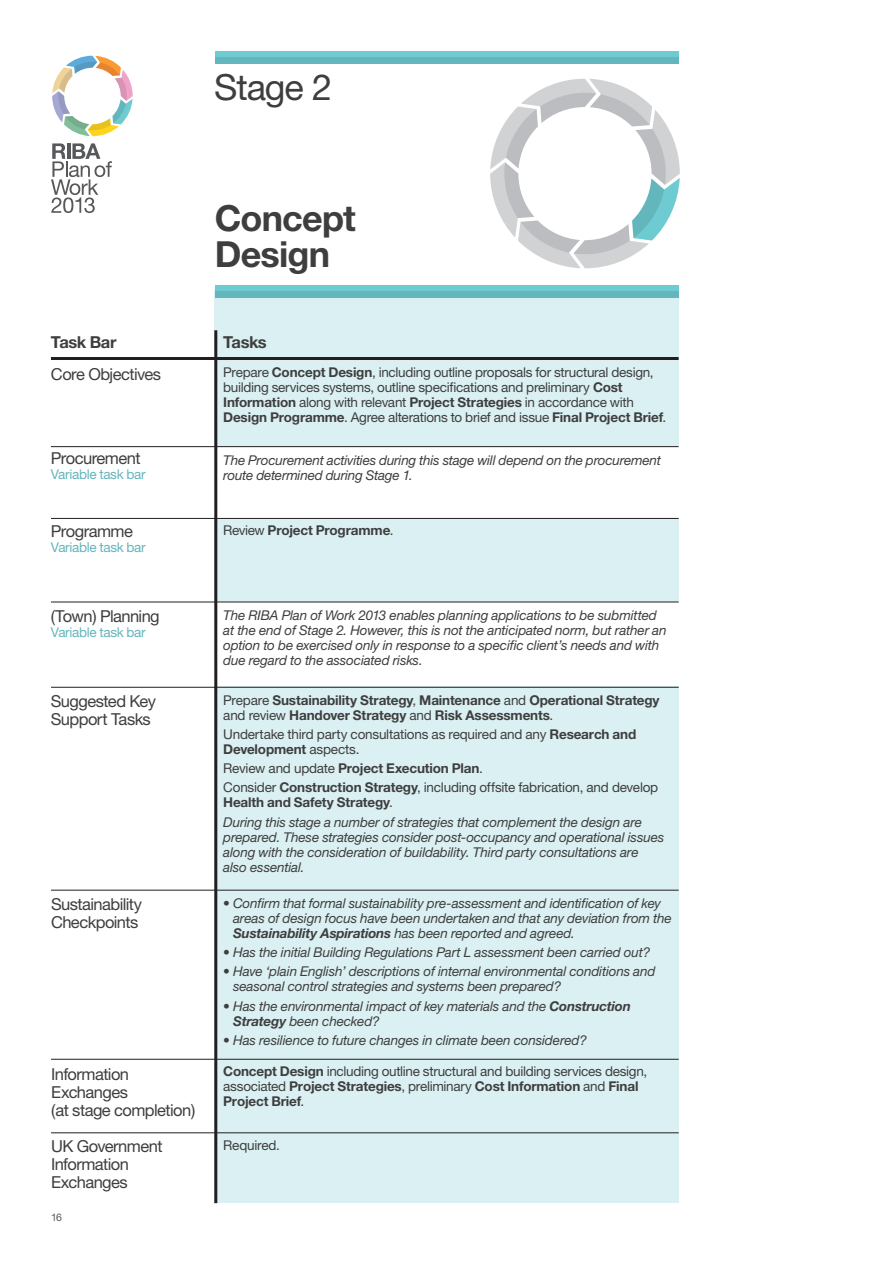
<style>
.page{position:relative;width:893px;height:1263px;background:#fff}
.page>*{position:absolute;margin:0;border:0;box-sizing:border-box;transform-origin:0 0}
.t1{font:700 36px/36px "Helvetica Neue";letter-spacing:-.025em;color:#3e3e3f}
.t2{font:36px "Helvetica Neue";letter-spacing:-.03em;color:#3e3e3f}
.t3{font:16.5px/18px "Helvetica Neue";letter-spacing:-.035em;color:#3e3e3f}
.t4{font:700 16.5px "Helvetica Neue";letter-spacing:-.025em;color:#3e3e3f}
.t5{font:italic 13.5px/15px "Helvetica Neue";letter-spacing:-.01em;color:#3e3e3f}
.t6{font:13.5px/15px "Helvetica Neue";letter-spacing:-.02em;color:#3e3e3f}
.t7{font:700 13.5px/15px "Helvetica Neue";letter-spacing:-.01em;color:#3e3e3f}
.t8{font:13.5px "Helvetica Neue";letter-spacing:-.025em;color:#64b6bd}
.t9{font:10.5px "Helvetica Neue";color:#57585a}
.s1{font-weight:700}
.s2{font-weight:400}
.s3{font-style:normal}
</style>
<div class="page">
<svg style="left:52px;top:56px;width:81px;height:80px"></svg>
<svg style="left:51px;top:143px;width:61px;height:70px"></svg>
<div style="left:214px;top:687px;width:465px;height:516px;background:#dbf0f2"></div>
<div style="left:214px;top:289px;width:465px;height:158px;background:#dbf0f2"></div>
<div style="left:214px;top:518px;width:465px;height:84px;background:#dbf0f2"></div>
<hr style="left:51px;top:357px;width:628px;height:3px;background:#231f20">
<hr style="left:51px;top:446px;width:628px;height:1px;background:#231f20">
<hr style="left:51px;top:602px;width:628px;height:1px;background:#231f20">
<hr style="left:51px;top:518px;width:628px;height:1px;background:#231f20">
<hr style="left:51px;top:687px;width:628px;height:1px;background:#231f20">
<hr style="left:51px;top:890px;width:628px;height:1px;background:#231f20">
<hr style="left:51px;top:1059px;width:628px;height:1px;background:#231f20">
<hr style="left:51px;top:1132px;width:628px;height:1px;background:#231f20">
<svg style="left:490px;top:79px;width:190px;height:189px"></svg>
<div style="left:215px;top:51px;width:464px;height:13px;background:#6fcbd2"></div>
<div style="left:215px;top:57px;width:464px;height:7px;background:#64b6bd"></div>
<div style="left:215px;top:285px;width:464px;height:13px;background:#6fcbd2"></div>
<div style="left:215px;top:291px;width:464px;height:7px;background:#64b6bd"></div>
<hr style="left:214px;top:330px;width:3px;height:873px;background:#231f20">
<p class="t2" style="left:214px;top:66px;width:119px">Stage 2</p>
<p class="t1" style="left:215px;top:199px;width:142px">Concept<br>Design</p>
<p class="t4" style="left:51px;top:332px;width:67px">Task Bar</p>
<p class="t4" style="left:223px;top:332px;width:45px">Tasks</p>
<p class="t3" style="left:51px;top:364px;width:112px">Core Objectives</p>
<p class="t6" style="left:223px;top:365px;width:444px">Prepare <span class="s1">Concept Design</span>, including outline proposals for structural design, building services systems, outline specifications and preliminary <span class="s1">Cost Information</span> along with relevant <span class="s1">Project Strategies</span> in accordance with <span class="s1">Design Programme</span>. Agree alterations to brief and issue <span class="s1">Final Project Brief</span>.</p>
<p class="t3" style="left:51px;top:449px;width:91px">Procurement</p>
<p class="t8" style="left:51px;top:466px;width:96px">Variable task bar</p>
<p class="t5" style="left:223px;top:452px;width:439px">The Procurement activities during this stage will depend on the procurement route determined during Stage 1.</p>
<p class="t3" style="left:51px;top:522px;width:83px">Programme</p>
<p class="t8" style="left:51px;top:539px;width:96px">Variable task bar</p>
<p class="t7" style="left:223px;top:522px;width:172px"><span class="s2">Review</span> Project Programme<span class="s2">.</span></p>
<p class="t3" style="left:51px;top:607px;width:110px">(Town) Planning</p>
<p class="t8" style="left:51px;top:624px;width:96px">Variable task bar</p>
<p class="t5" style="left:223px;top:607px;width:445px">The RIBA Plan of Work 2013 enables planning applications to be submitted at the end of Stage 2. However, this is not the anticipated norm, but rather an option to be exercised only in response to a specific client’s needs and with due regard to the associated risks.</p>
<p class="t3" style="left:51px;top:692px;width:107px">Suggested Key<br>Support Tasks</p>
<p class="t7" style="left:223px;top:692px;width:438px"><span class="s2">Prepare</span> Sustainability Strategy<span class="s2">,</span> Maintenance <span class="s2">and</span> Operational Strategy <span class="s2">and review</span> Handover Strategy <span class="s2">and</span> Risk Assessments<span class="s2">.</span></p>
<p class="t6" style="left:223px;top:726px;width:415px">Undertake third party consultations as required and any <span class="s1">Research and<br>Development</span> aspects.</p>
<p class="t7" style="left:223px;top:760px;width:261px"><span class="s2">Review and update</span> Project Execution Plan<span class="s2">.</span></p>
<p class="t6" style="left:223px;top:780px;width:437px">Consider <span class="s1">Construction Strategy</span>, including offsite fabrication, and develop<br><span class="s1">Health and Safety Strategy</span>.</p>
<p class="t5" style="left:223px;top:814px;width:443px">During this stage a number of strategies that complement the design are prepared. These strategies consider post-occupancy and operational issues along with the consideration of buildability. Third party consultations are also essential.</p>
<p class="t3" style="left:51px;top:895px;width:93px">Sustainability<br>Checkpoints</p>
<p class="t5" style="left:233px;top:895px;width:440px;text-indent:-10px"><span class="s3">•</span> Confirm that formal sustainability pre-assessment and identification of key areas of design focus have been undertaken and that any deviation from the<br><span class="s1">Sustainability Aspirations</span> has been reported and agreed.</p>
<p class="t5" style="left:223px;top:945px;width:429px"><span class="s3">•</span> Has the initial Building Regulations Part L assessment been carried out?</p>
<p class="t5" style="left:233px;top:964px;width:424px;text-indent:-10px"><span class="s3">•</span> Have ‘plain English’ descriptions of internal environmental conditions and seasonal control strategies and systems been prepared?</p>
<p class="t5" style="left:233px;top:998px;width:399px;text-indent:-10px"><span class="s3">•</span> Has the environmental impact of key materials and the <span class="s1">Construction<br>Strategy</span> been checked?</p>
<p class="t5" style="left:223px;top:1032px;width:365px"><span class="s3">•</span> Has resilience to future changes in climate been considered?</p>
<p class="t3" style="left:51px;top:1064px;width:146px">Information<br>Exchanges<br>(at stage completion)</p>
<p class="t6" style="left:223px;top:1064px;width:425px"><span class="s1">Concept Design</span> including outline structural and building services design, associated <span class="s1">Project Strategies</span>, preliminary <span class="s1">Cost Information</span> and <span class="s1">Final<br>Project Brief</span>.</p>
<p class="t3" style="left:51px;top:1137px;width:113px">UK Government<br>Information<br>Exchanges</p>
<p class="t6" style="left:223px;top:1138px;width:58px">Required.</p>
<p class="t9" style="left:51px;top:1211px;width:13px">16</p>
</div>
